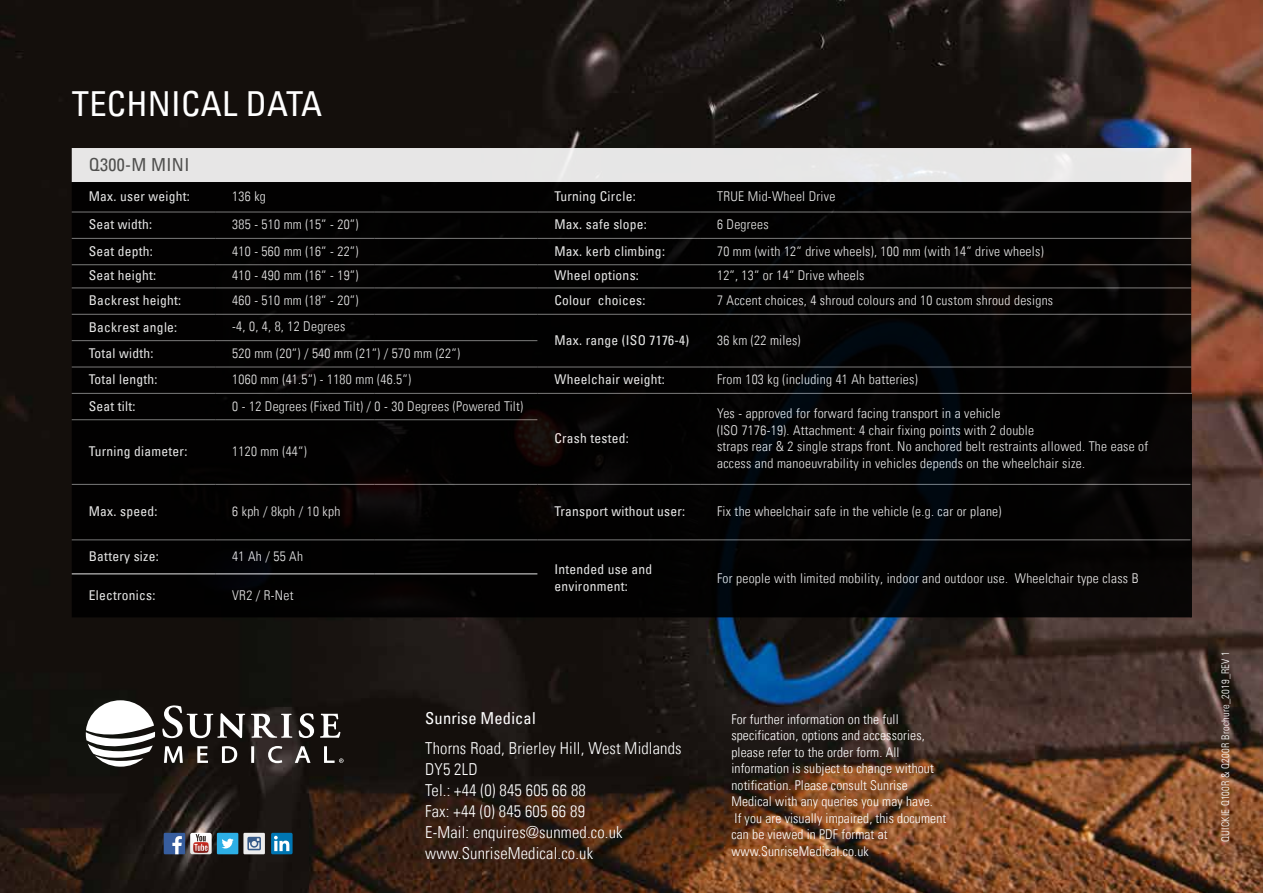
<style>
.page{position:relative;width:1263px;height:893px;background:#fff}
.page>*{position:absolute;margin:0;border:0;box-sizing:border-box;transform-origin:0 0}
.t1{font:condensed 34.5px "Univers Com 57";letter-spacing:.01em;color:#fff}
.t2{font:condensed 18px "Univers Com 57";letter-spacing:.02em;color:#575756}
.t3{font:16.5px/21px "Univers Com 47 Light Cond";letter-spacing:.01em;color:#fff}
.t4{font:condensed 16.5px "Univers Com 57";letter-spacing:.01em;color:#fff}
.t5{font:13.5px/16.5px "Univers Com 47 Light Cond";letter-spacing:.02em;color:#fff}
.t6{font:condensed 13.5px/16.5px "Univers Com 57";letter-spacing:.02em;color:#fff}
.t7{font:10.5px "Univers Com 47 Light Cond";letter-spacing:.02em;color:#fff}
</style>
<div class="page">
<img style="left:0;top:0;width:1263px;height:893px">
<div style="left:72px;top:148px;width:1119px;height:34px;background:#e7e6e6"></div>
<svg style="left:72px;top:182px;width:1119px;height:435px;background:#040303"></svg>
<hr style="left:1190px;top:394px;width:2px;height:26px;background:#000">
<hr style="left:1190px;top:420px;width:2px;height:64px;background:#000">
<hr style="left:1190px;top:484px;width:2px;height:56px;background:#000">
<hr style="left:1190px;top:540px;width:2px;height:34px;background:#000">
<hr style="left:1190px;top:574px;width:2px;height:43px;background:#000">
<hr style="left:72px;top:212px;width:143px;height:1px;background:#878787">
<hr style="left:215px;top:212px;width:160px;height:1px;background:#878787">
<hr style="left:375px;top:212px;width:162px;height:1px;background:#878787">
<hr style="left:537px;top:212px;width:163px;height:1px;background:#878787">
<hr style="left:700px;top:212px;width:491px;height:1px;background:#878787">
<hr style="left:72px;top:238px;width:143px;height:1px;background:#878787">
<hr style="left:215px;top:238px;width:160px;height:1px;background:#878787">
<hr style="left:375px;top:238px;width:162px;height:1px;background:#878787">
<hr style="left:537px;top:238px;width:163px;height:1px;background:#878787">
<hr style="left:700px;top:238px;width:491px;height:1px;background:#878787">
<hr style="left:72px;top:264px;width:143px;height:1px;background:#878787">
<hr style="left:215px;top:264px;width:160px;height:1px;background:#878787">
<hr style="left:375px;top:264px;width:162px;height:1px;background:#878787">
<hr style="left:537px;top:264px;width:163px;height:1px;background:#878787">
<hr style="left:700px;top:264px;width:491px;height:1px;background:#878787">
<hr style="left:72px;top:288px;width:143px;height:1px;background:#878787">
<hr style="left:215px;top:288px;width:160px;height:1px;background:#878787">
<hr style="left:375px;top:288px;width:162px;height:1px;background:#878787">
<hr style="left:537px;top:288px;width:163px;height:1px;background:#878787">
<hr style="left:700px;top:288px;width:491px;height:1px;background:#878787">
<hr style="left:72px;top:314px;width:143px;height:1px;background:#878787">
<hr style="left:215px;top:314px;width:160px;height:1px;background:#878787">
<hr style="left:375px;top:314px;width:162px;height:1px;background:#878787">
<hr style="left:537px;top:314px;width:163px;height:1px;background:#878787">
<hr style="left:700px;top:314px;width:491px;height:1px;background:#878787">
<hr style="left:72px;top:340px;width:143px;height:1px;background:#878787">
<hr style="left:215px;top:340px;width:160px;height:1px;background:#878787">
<hr style="left:375px;top:340px;width:162px;height:1px;background:#878787">
<hr style="left:72px;top:367px;width:143px;height:1px;background:#878787">
<hr style="left:215px;top:367px;width:160px;height:1px;background:#878787">
<hr style="left:375px;top:367px;width:162px;height:1px;background:#878787">
<hr style="left:537px;top:367px;width:163px;height:1px;background:#878787">
<hr style="left:700px;top:367px;width:491px;height:1px;background:#878787">
<hr style="left:72px;top:393px;width:143px;height:1px;background:#878787">
<hr style="left:215px;top:393px;width:160px;height:1px;background:#878787">
<hr style="left:375px;top:393px;width:162px;height:1px;background:#878787">
<hr style="left:537px;top:393px;width:163px;height:1px;background:#878787">
<hr style="left:700px;top:393px;width:492px;height:1px;background:#878787">
<hr style="left:72px;top:419px;width:143px;height:1px;background:#878787">
<hr style="left:215px;top:419px;width:160px;height:1px;background:#878787">
<hr style="left:375px;top:419px;width:162px;height:1px;background:#878787">
<hr style="left:72px;top:484px;width:143px;height:1px;background:#878787">
<hr style="left:215px;top:484px;width:160px;height:1px;background:#878787">
<hr style="left:375px;top:484px;width:162px;height:1px;background:#878787">
<hr style="left:537px;top:484px;width:163px;height:1px;background:#878787">
<hr style="left:700px;top:484px;width:490px;height:1px;background:#878787">
<hr style="left:72px;top:540px;width:143px;height:1px;background:#878787">
<hr style="left:215px;top:540px;width:160px;height:1px;background:#878787">
<hr style="left:375px;top:540px;width:162px;height:1px;background:#878787">
<hr style="left:537px;top:540px;width:163px;height:1px;background:#878787">
<hr style="left:700px;top:540px;width:490px;height:1px;background:#878787">
<hr style="left:72px;top:574px;width:143px;height:1px;background:#fff">
<hr style="left:215px;top:574px;width:160px;height:1px;background:#fff">
<hr style="left:375px;top:574px;width:162px;height:1px;background:#fff">
<div style="left:164px;top:833px;width:21px;height:21px;background:#375d9e"></div>
<svg style="left:172px;top:836px;width:10px;height:18px"></svg>
<div style="left:243px;top:833px;width:22px;height:21px;background:#ededed"></div>
<svg style="left:247px;top:837px;width:14px;height:13px"></svg>
<div style="left:271px;top:833px;width:22px;height:21px;background:#0076b3;border-radius:2px"></div>
<svg style="left:274px;top:836px;width:15px;height:15px"></svg>
<div style="left:217px;top:833px;width:21px;height:21px;background:#2dafe6"></div>
<svg style="left:222px;top:839px;width:12px;height:9px"></svg>
<svg style="left:190px;top:833px;width:22px;height:21px"></svg>
<svg style="left:86px;top:700px;width:69px;height:67px"></svg>
<svg style="left:251px;top:714px;width:41px;height:24px"></svg>
<svg style="left:162px;top:705px;width:83px;height:33px"></svg>
<svg style="left:299px;top:713px;width:15px;height:25px"></svg>
<svg style="left:320px;top:714px;width:20px;height:24px"></svg>
<svg style="left:164px;top:746px;width:19px;height:17px"></svg>
<svg style="left:197px;top:746px;width:11px;height:17px"></svg>
<svg style="left:222px;top:746px;width:15px;height:17px"></svg>
<svg style="left:251px;top:746px;width:3px;height:17px"></svg>
<svg style="left:268px;top:746px;width:14px;height:17px"></svg>
<svg style="left:295px;top:746px;width:15px;height:17px"></svg>
<svg style="left:324px;top:746px;width:20px;height:17px"></svg>
<h1 class="t1" style="left:72px;top:82px;width:252px">TECHNICAL DATA</h1>
<h2 class="t2" style="left:89px;top:153px;width:102px">Q300-M MINI</h2>
<p class="t6" style="left:89px;top:188px;width:103px">Max. user weight:</p>
<p class="t5" style="left:232px;top:188px;width:35px">136 kg</p>
<p class="t6" style="left:554px;top:188px;width:83px">Turning Circle:</p>
<p class="t5" style="left:717px;top:188px;width:120px">TRUE Mid-Wheel Drive</p>
<p class="t6" style="left:89px;top:216px;width:65px">Seat width:</p>
<p class="t5" style="left:232px;top:216px;width:128px">385 - 510 mm (15“ - 20“)</p>
<p class="t6" style="left:554px;top:216px;width:94px">Max. safe slope:</p>
<p class="t5" style="left:717px;top:216px;width:53px">6 Degrees</p>
<p class="t6" style="left:89px;top:242px;width:66px">Seat depth:</p>
<p class="t5" style="left:232px;top:243px;width:128px">410 - 560 mm (16“ - 22“)</p>
<p class="t6" style="left:554px;top:242px;width:112px">Max. kerb climbing:</p>
<p class="t5" style="left:717px;top:243px;width:328px">70 mm (with 12“ drive wheels), 100 mm (with 14“ drive wheels)</p>
<p class="t6" style="left:89px;top:267px;width:69px">Seat height:</p>
<p class="t5" style="left:232px;top:267px;width:128px">410 - 490 mm (16“ - 19“)</p>
<p class="t6" style="left:554px;top:267px;width:86px">Wheel options:</p>
<p class="t5" style="left:717px;top:267px;width:149px">12“, 13“ or 14“ Drive wheels</p>
<p class="t6" style="left:89px;top:292px;width:94px">Backrest height:</p>
<p class="t5" style="left:232px;top:292px;width:128px">460 - 510 mm (18“ - 20“)</p>
<p class="t6" style="left:554px;top:292px;width:93px">Colour choices:</p>
<p class="t5" style="left:717px;top:292px;width:338px">7 Accent choices, 4 shroud colours and 10 custom shroud designs</p>
<p class="t6" style="left:89px;top:318px;width:90px">Backrest angle:</p>
<p class="t5" style="left:232px;top:318px;width:115px">-4, 0, 4, 8, 12 Degrees</p>
<p class="t6" style="left:554px;top:331px;width:136px">Max. range (ISO 7176-4)</p>
<p class="t5" style="left:717px;top:332px;width:85px">36 km (22 miles)</p>
<p class="t6" style="left:89px;top:345px;width:66px">Total width:</p>
<p class="t5" style="left:232px;top:345px;width:229px">520 mm (20“) / 540 mm (21“) / 570 mm (22“)</p>
<p class="t6" style="left:89px;top:371px;width:70px">Total length:</p>
<p class="t5" style="left:232px;top:371px;width:180px">1060 mm (41.5“) - 1180 mm (46.5“)</p>
<p class="t6" style="left:554px;top:371px;width:112px">Wheelchair weight:</p>
<p class="t5" style="left:717px;top:371px;width:202px">From 103 kg (including 41 Ah batteries)</p>
<p class="t6" style="left:89px;top:397px;width:48px">Seat tilt:</p>
<p class="t5" style="left:232px;top:398px;width:292px">0 - 12 Degrees (Fixed Tilt) / 0 - 30 Degrees (Powered Tilt)</p>
<p class="t6" style="left:554px;top:430px;width:76px">Crash tested:</p>
<p class="t5" style="left:717px;top:405px;width:433px">Yes - approved for forward facing transport in a vehicle<br>(ISO 7176-19). Attachment: 4 chair fixing points with 2 double<br>straps rear &amp; 2 single straps front. No anchored belt restraints allowed. The ease of access and manoeuvrability in vehicles depends on the wheelchair size.</p>
<p class="t6" style="left:89px;top:443px;width:100px">Turning diameter:</p>
<p class="t5" style="left:232px;top:443px;width:76px">1120 mm (44“)</p>
<p class="t6" style="left:89px;top:503px;width:70px">Max. speed:</p>
<p class="t5" style="left:232px;top:503px;width:110px">6 kph / 8kph / 10 kph</p>
<p class="t6" style="left:554px;top:503px;width:132px">Transport without user:</p>
<p class="t5" style="left:717px;top:503px;width:286px">Fix the wheelchair safe in the vehicle (e.g. car or plane)</p>
<p class="t6" style="left:89px;top:548px;width:71px">Battery size:</p>
<p class="t5" style="left:232px;top:548px;width:72px">41 Ah / 55 Ah</p>
<p class="t6" style="left:554px;top:561px;width:99px">Intended use and environment:</p>
<p class="t5" style="left:717px;top:570px;width:423px">For people with limited mobility, indoor and outdoor use. Wheelchair type class B</p>
<p class="t6" style="left:89px;top:586px;width:68px">Electronics:</p>
<p class="t5" style="left:232px;top:587px;width:63px">VR2 / R-Net</p>
<p class="t4" style="left:425px;top:708px;width:112px">Sunrise Medical</p>
<p class="t3" style="left:425px;top:737px;width:258px">Thorns Road, Brierley Hill, West Midlands<br>DY5 2LD<br>Tel.: +44 (0) 845 605 66 88<br>Fax: +44 (0) 845 605 66 89<br>E-Mail: enquires@sunmed.co.uk www.SunriseMedical.co.uk</p>
<p class="t5" style="left:731px;top:711px;width:216px">For further information on the full specification, options and accessories, please refer to the order form. All information is subject to change without notification. Please consult Sunrise Medical with any queries you may have.<br>If you are visually impaired, this document can be viewed in PDF format at www.SunriseMedical.co.uk</p>
<p class="t7" style="left:1219px;top:842px;width:192px;rotate:-90deg">QUICKIE Q100R &amp; Q200R Brochure_2019_REV 1</p>
</div>
